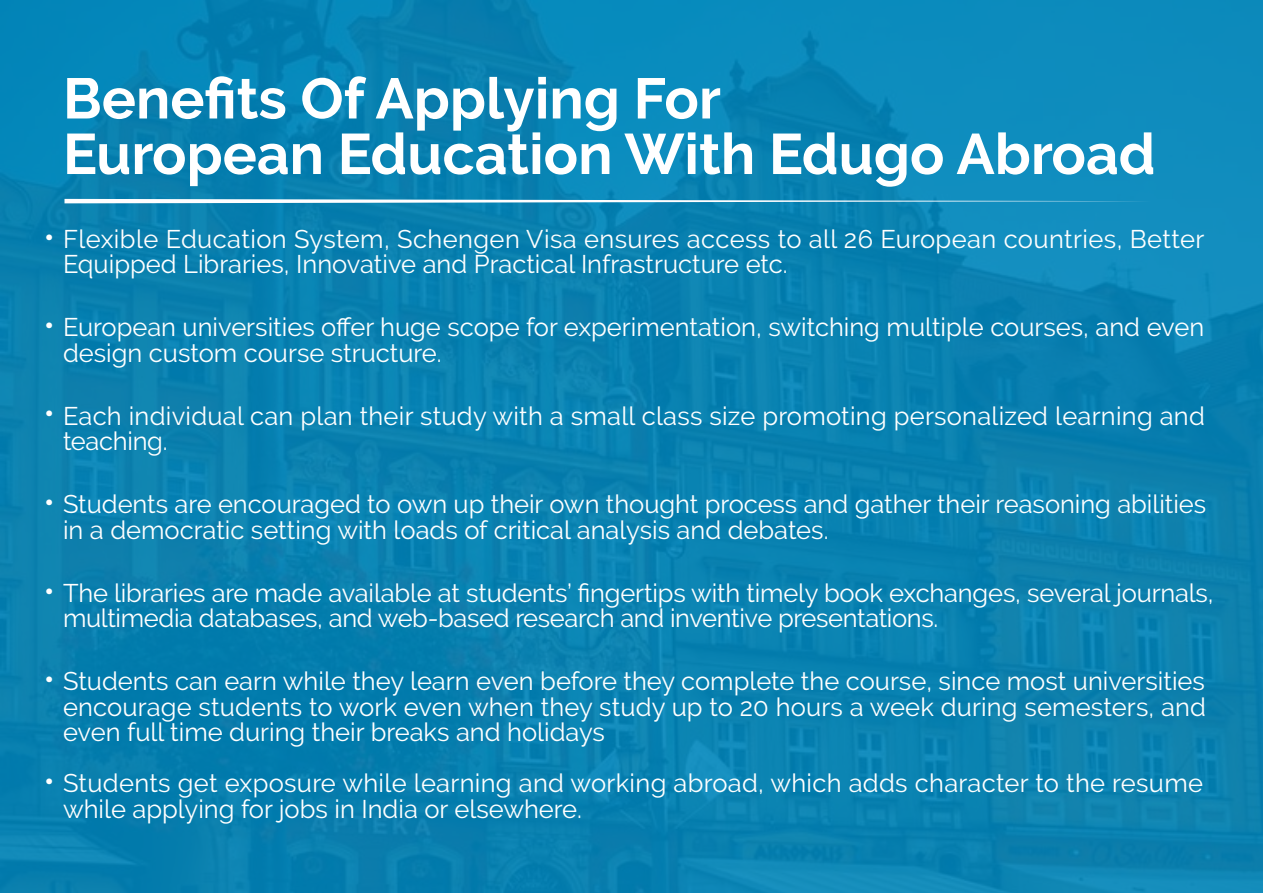
<style>
.page{position:relative;width:1263px;height:893px;background:#fff}
.page>*{position:absolute;margin:0;border:0;box-sizing:border-box;transform-origin:0 0}
.t1{font:700 57px/55.5px "Raleway";color:#fff}
.t2{font:500 30.75px "Raleway";color:#fff}
.t3{font:25.5px/25.5px "Raleway";color:#fff}
</style>
<div class="page">
<div style="left:0;top:0;width:1263px;height:893px;background:linear-gradient(to right,#077faf,#0c85b5)"></div>
<svg style="left:64px;top:199px;width:1088px;height:4px"></svg>
<h1 class="t1" style="left:63px;top:71px;width:1094px">Benefits Of Applying For<br>European Education With Edugo Abroad</h1>
<p class="t2" style="left:44px;top:219px;width:12px">•</p>
<p class="t2" style="left:44px;top:307px;width:12px">•</p>
<p class="t2" style="left:44px;top:396px;width:12px">•</p>
<p class="t2" style="left:44px;top:484px;width:12px">•</p>
<p class="t2" style="left:44px;top:573px;width:12px">•</p>
<p class="t2" style="left:44px;top:661px;width:12px">•</p>
<p class="t2" style="left:44px;top:764px;width:12px">•</p>
<p class="t3" style="left:63px;top:226px;width:1143px">Flexible Education System, Schengen Visa ensures access to all 26 European countries, Better<br>Equipped Libraries, Innovative and Practical Infrastructure etc.</p>
<p class="t3" style="left:63px;top:314px;width:1143px">European universities offer huge scope for experimentation, switching multiple courses, and even design custom course structure.</p>
<p class="t3" style="left:63px;top:403px;width:1143px">Each individual can plan their study with a small class size promoting personalized learning and teaching.</p>
<p class="t3" style="left:63px;top:491px;width:1145px">Students are encouraged to own up their own thought process and gather their reasoning abilities in a democratic setting with loads of critical analysis and debates.</p>
<p class="t3" style="left:63px;top:580px;width:1152px">The libraries are made available at students’ fingertips with timely book exchanges, several journals, multimedia databases, and web-based research and inventive presentations.</p>
<p class="t3" style="left:63px;top:668px;width:1144px;text-align:justify">Students can earn while they learn even before they complete the course, since most universities encourage students to work even when they study up to 20 hours a week during semesters, and even full time during their breaks and holidays</p>
<p class="t3" style="left:63px;top:770px;width:1141px">Students get exposure while learning and working abroad, which adds character to the resume while applying for jobs in India or elsewhere.</p>
</div>
